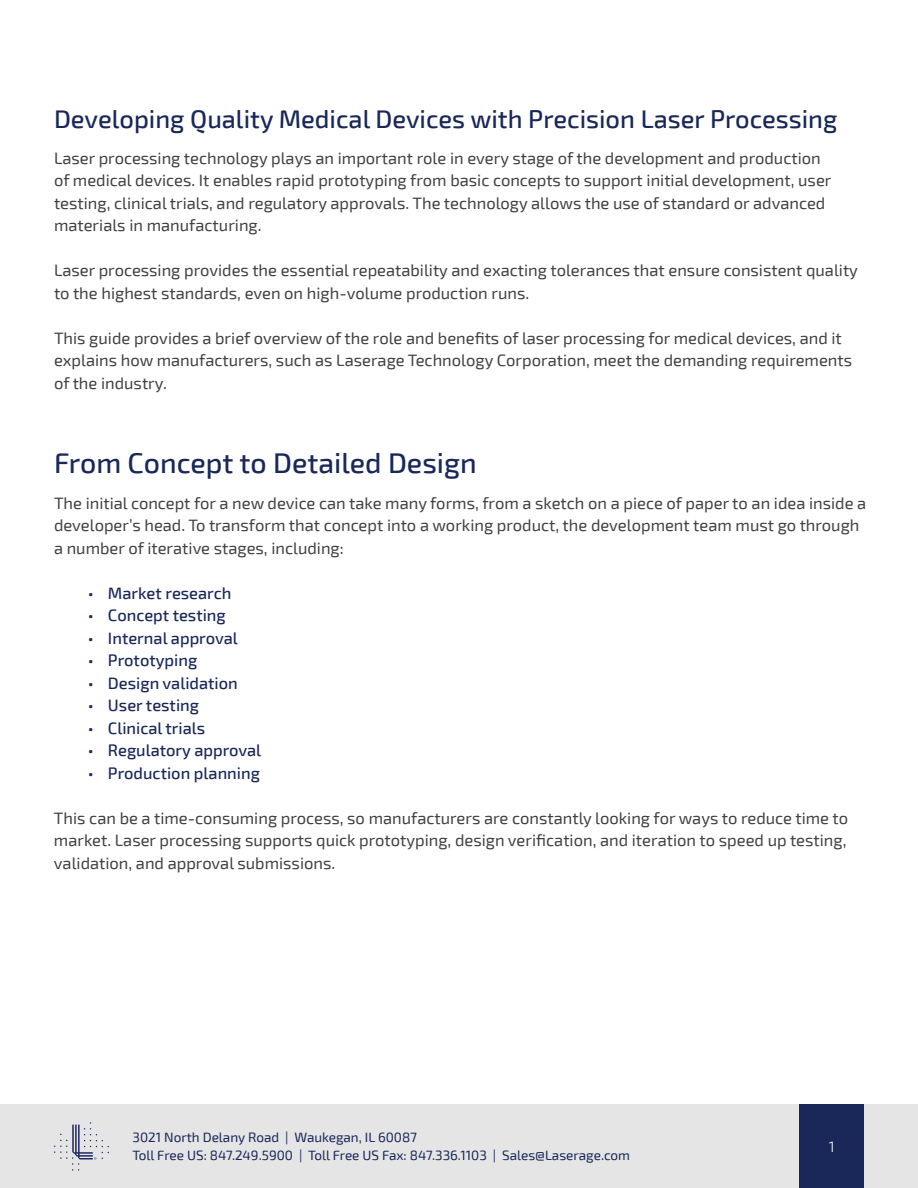
<style>
.page{position:relative;width:918px;height:1188px;background:#fff}
.page>*{position:absolute;margin:0;border:0;box-sizing:border-box;transform-origin:0 0}
.t1{font:500 28.5px "Exo 2";color:#192759}
.t2{font:500 25.5px "Exo 2";color:#192759}
.t3{font:16.5px/22.5px "Exo 2";color:#414042}
.t4{font:500 16.5px "Exo 2";color:#192759}
.t5{font:300 15px "Exo 2";color:#fff}
.t6{font:13.5px/18px "Exo 2";color:#192759}
</style>
<div class="page">
<div style="left:0;top:1105px;width:918px;height:83px;background:#e5e5e5"></div>
<svg style="left:54px;top:1122px;width:55px;height:49px"></svg>
<div style="left:800px;top:1105px;width:64px;height:83px;background:#192759"></div>
<h2 class="t2" style="left:54px;top:104px;width:785px">Developing Quality Medical Devices with Precision Laser Processing</h2>
<p class="t3" style="left:54px;top:147px;width:779px">Laser processing technology plays an important role in every stage of the development and production of medical devices. It enables rapid prototyping from basic concepts to support initial development, user testing, clinical trials, and regulatory approvals. The technology allows the use of standard or advanced materials in manufacturing.</p>
<p class="t3" style="left:54px;top:260px;width:806px">Laser processing provides the essential repeatability and exacting tolerances that ensure consistent quality to the highest standards, even on high-volume production runs.</p>
<p class="t3" style="left:54px;top:327px;width:800px">This guide provides a brief overview of the role and benefits of laser processing for medical devices, and it explains how manufacturers, such as Laserage Technology Corporation, meet the demanding requirements of the industry.</p>
<h1 class="t1" style="left:54px;top:446px;width:424px">From Concept to Detailed Design</h1>
<p class="t3" style="left:54px;top:492px;width:814px">The initial concept for a new device can take many forms, from a sketch on a piece of paper to an idea inside a developer’s head. To transform that concept into a working product, the development team must go through a number of iterative stages, including:</p>
<p class="t4" style="left:88px;top:583px;width:145px">• Market research</p>
<p class="t4" style="left:88px;top:606px;width:140px">• Concept testing</p>
<p class="t4" style="left:88px;top:628px;width:152px">• Internal approval</p>
<p class="t4" style="left:88px;top:651px;width:111px">• Prototyping</p>
<p class="t4" style="left:88px;top:673px;width:152px">• Design validation</p>
<p class="t4" style="left:88px;top:696px;width:113px">• User testing</p>
<p class="t4" style="left:88px;top:718px;width:119px">• Clinical trials</p>
<p class="t4" style="left:88px;top:741px;width:175px">• Regulatory approval</p>
<p class="t4" style="left:88px;top:763px;width:174px">• Production planning</p>
<p class="t3" style="left:54px;top:807px;width:796px;text-align:justify">This can be a time-consuming process, so manufacturers are constantly looking for ways to reduce time to market. Laser processing supports quick prototyping, design verification, and iteration to speed up testing, validation, and approval submissions.</p>
<p class="t6" style="left:133px;top:1129px;width:499px">3021 North Delany Road | Waukegan, IL 60087<br>Toll Free US: 847.249.5900 | Toll Free US Fax: 847.336.1103 | Sales@Laserage.com</p>
<p class="t5" style="left:829px;top:1138px;width:7px">1</p>
</div>
